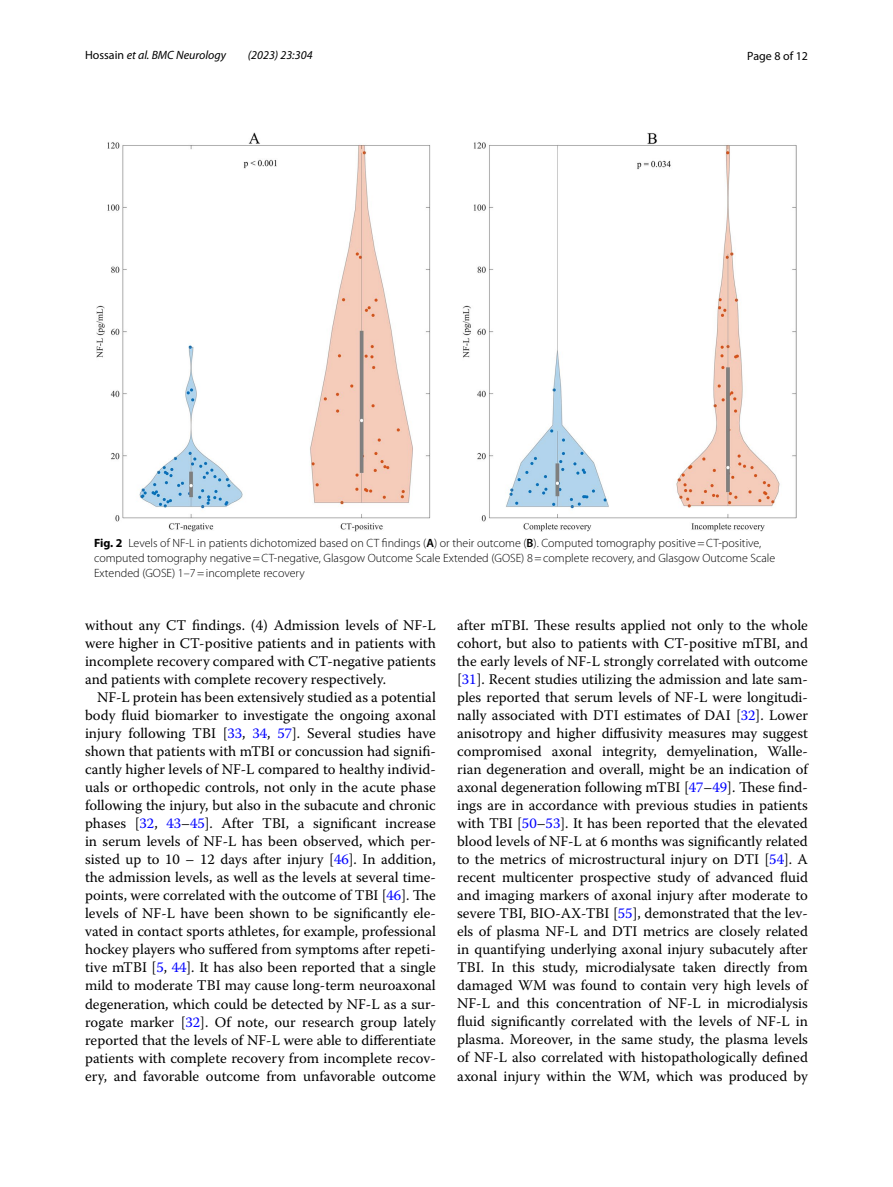
<style>
.page{position:relative;width:893px;height:1187px;background:#fff}
.page>*{position:absolute;margin:0;border:0;box-sizing:border-box;transform-origin:0 0}
.t1{font:14.7px/18px "Warnock Pro";color:#000;text-align:justify}
.t2{font:300 12px/15px "Myriad Pro";color:#000}
.t3{font:italic 12px "Myriad Pro";color:#000}
.t4{font:12px "Myriad Pro";color:#000}
.s1{font-style:normal}
.s2{font-weight:700}
.s3{font-weight:600}
.s4{color:#00f}
</style>
<div class="page">
<img style="left:96px;top:133px;width:701px;height:398px">
<p class="t3" style="left:85px;top:48px;width:142px"><span class="s1">Hossain</span> et al. BMC Neurology</p>
<p class="t3" style="left:248px;top:48px;width:66px">(2023) 23:304</p>
<p class="t4" style="left:747px;top:48px;width:62px">Page 8 of 12</p>
<p class="t2" style="left:94px;top:535px;width:683px"><span class="s2">Fig. 2</span> Levels of NF-L in patients dichotomized based on CT findings (<span class="s3">A</span>) or their outcome (<span class="s3">B</span>). Computed tomography positive=CT-positive, computed tomography negative=CT-negative, Glasgow Outcome Scale Extended (GOSE) 8=complete recovery, and Glasgow Outcome Scale<br>Extended (GOSE) 1–7=incomplete recovery</p>
<p class="t1" style="left:85px;top:616px;width:352px">without any CT findings. (4) Admission levels of NF-L were higher in CT-positive patients and in patients with incomplete recovery compared with CT-negative patients and patients with complete recovery respectively.</p>
<p class="t1" style="left:85px;top:688px;width:352px;text-indent:12px">NF-L protein has been extensively studied as a potential body fluid biomarker to investigate the ongoing axonal injury following TBI [<span class="s4">33</span>, <span class="s4">34</span>, <span class="s4">57</span>]. Several studies have shown that patients with mTBI or concussion had signifi&shy;cantly higher levels of NF-L compared to healthy individ&shy;uals or orthopedic controls, not only in the acute phase following the injury, but also in the subacute and chronic phases [<span class="s4">32</span>, <span class="s4">43</span>–<span class="s4">45</span>]. After TBI, a significant increase in serum levels of NF-L has been observed, which per&shy;sisted up to 10 – 12 days after injury [<span class="s4">46</span>]. In addition, the admission levels, as well as the levels at several time&shy;points, were correlated with the outcome of TBI [<span class="s4">46</span>]. The levels of NF-L have been shown to be significantly ele&shy;vated in contact sports athletes, for example, professional hockey players who suffered from symptoms after repeti&shy;tive mTBI [<span class="s4">5</span>, <span class="s4">44</span>]. It has also been reported that a single mild to moderate TBI may cause long-term neuroaxonal degeneration, which could be detected by NF-L as a sur&shy;rogate marker [<span class="s4">32</span>]. Of note, our research group lately reported that the levels of NF-L were able to differentiate patients with complete recovery from incomplete recov&shy;ery, and favorable outcome from unfavorable outcome</p>
<p class="t1" style="left:457px;top:616px;width:352px">after mTBI. These results applied not only to the whole cohort, but also to patients with CT-positive mTBI, and the early levels of NF-L strongly correlated with outcome [<span class="s4">31</span>]. Recent studies utilizing the admission and late sam&shy;ples reported that serum levels of NF-L were longitudi&shy;nally associated with DTI estimates of DAI [<span class="s4">32</span>]. Lower anisotropy and higher diffusivity measures may suggest compromised axonal integrity, demyelination, Walle&shy;rian degeneration and overall, might be an indication of axonal degeneration following mTBI [<span class="s4">47</span>–<span class="s4">49</span>]. These find&shy;ings are in accordance with previous studies in patients with TBI [<span class="s4">50</span>–<span class="s4">53</span>]. It has been reported that the elevated blood levels of NF-L at 6 months was significantly related to the metrics of microstructural injury on DTI [<span class="s4">54</span>]. A recent multicenter prospective study of advanced fluid and imaging markers of axonal injury after moderate to severe TBI, BIO-AX-TBI [<span class="s4">55</span>], demonstrated that the lev&shy;els of plasma NF-L and DTI metrics are closely related in quantifying underlying axonal injury subacutely after TBI. In this study, microdialysate taken directly from damaged WM was found to contain very high levels of NF-L and this concentration of NF-L in microdialysis fluid significantly correlated with the levels of NF-L in plasma. Moreover, in the same study, the plasma levels of NF-L also correlated with histopathologically defined axonal injury within the WM, which was produced by</p>
</div>
